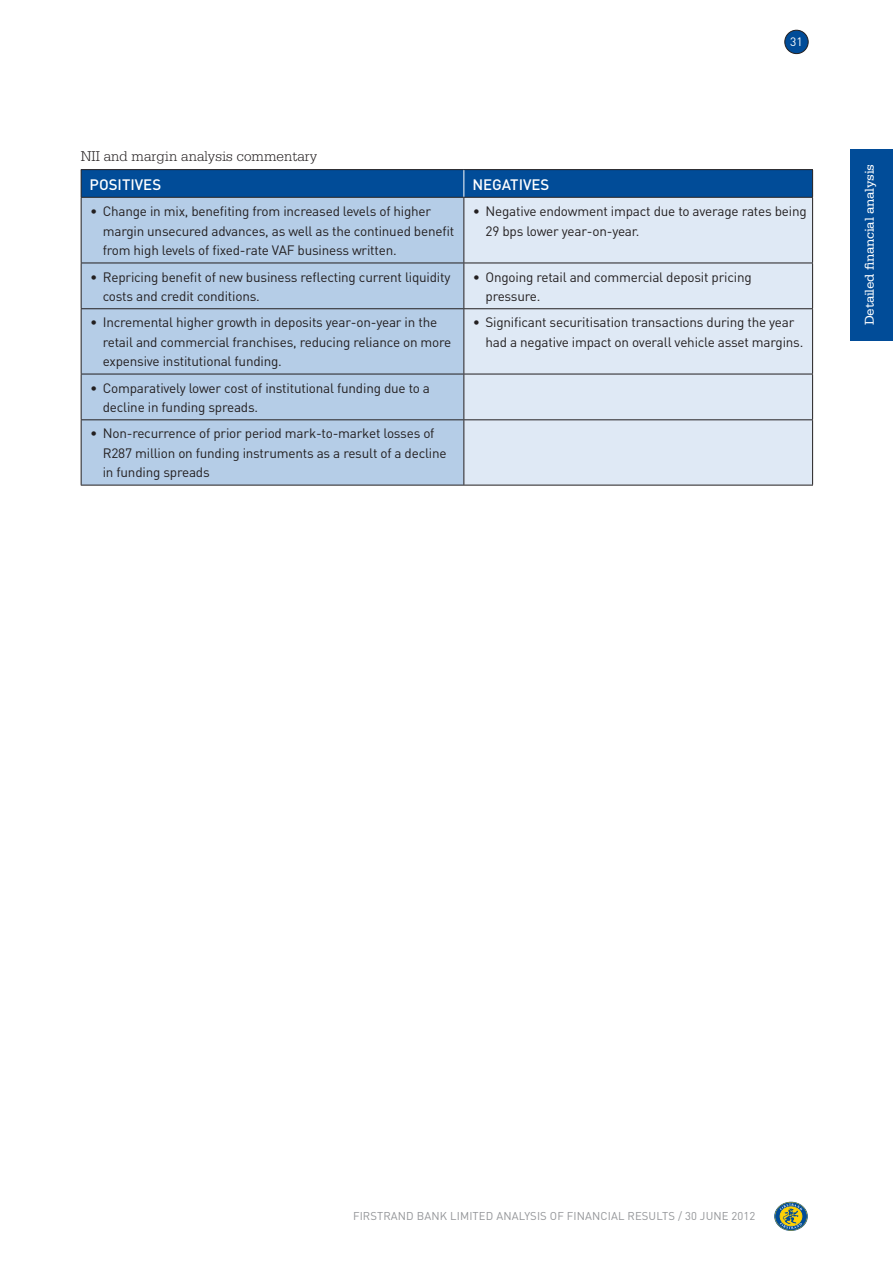
<style>
.page{position:relative;width:893px;height:1263px;background:#fff}
.page>*{position:absolute;margin:0;border:0;box-sizing:border-box;transform-origin:0 0}
.t1{font:300 15px "Serifa";color:#231f20}
.t2{font:500 15px "DIN";color:#fff}
.t3{font:13.5px/19.5px "DIN";letter-spacing:-.015em;color:#231f20}
.t4{font:13.5px "Serifa";letter-spacing:-.015em;color:#fff}
.t5{font:12px "DIN";color:#fff}
.t6{font:11.25px "DIN";letter-spacing:.01em;color:#939598}
.s1{font-weight:300}
</style>
<div class="page">
<div style="left:785px;top:30px;width:23px;height:24px;background:#014c98;border-radius:50%"></div>
<div style="left:784px;top:30px;width:24px;height:24px;border:1px solid #231f20;border-radius:50%"></div>
<div style="left:774px;top:1202px;width:33px;height:29px;border:1px solid #014c98;border-radius:50%"></div>
<svg style="left:775px;top:1203px;width:32px;height:27px"></svg>
<div style="left:775px;top:1203px;width:32px;height:27px;border:1px solid #fed105;border-radius:50%"></div>
<div style="left:776px;top:1203px;width:30px;height:27px;background:#014c98;border-radius:50%"></div>
<div style="left:775px;top:1203px;width:31px;height:27px;border:1px solid #014c98;border-radius:50%"></div>
<svg style="left:779px;top:1204px;width:23px;height:25px"></svg>
<div style="left:850px;top:149px;width:43px;height:191px;background:#014c98"></div>
<div style="left:82px;top:198px;width:381px;height:287px;background:#b5cde7"></div>
<div style="left:464px;top:198px;width:348px;height:287px;background:#dfe9f5"></div>
<hr style="left:81px;top:169px;width:383px;height:1px;background:#231f20">
<hr style="left:464px;top:169px;width:349px;height:1px;background:#231f20">
<svg style="left:81px;top:170px;width:732px;height:27px;background:#014b96"></svg>
<hr style="left:81px;top:197px;width:383px;height:1px;background:#231f20">
<hr style="left:81px;top:198px;width:1px;height:65px;background:#231f20">
<hr style="left:464px;top:197px;width:349px;height:1px;background:#231f20">
<hr style="left:463px;top:198px;width:1px;height:65px;background:#231f20">
<hr style="left:812px;top:198px;width:1px;height:65px;background:#231f20">
<hr style="left:81px;top:263px;width:383px;height:1px;background:#231f20">
<hr style="left:81px;top:263px;width:1px;height:45px;background:#231f20">
<hr style="left:464px;top:263px;width:349px;height:1px;background:#231f20">
<hr style="left:463px;top:263px;width:1px;height:45px;background:#231f20">
<hr style="left:812px;top:263px;width:1px;height:45px;background:#231f20">
<hr style="left:81px;top:308px;width:383px;height:1px;background:#231f20">
<hr style="left:81px;top:309px;width:1px;height:65px;background:#231f20">
<hr style="left:464px;top:308px;width:349px;height:1px;background:#231f20">
<hr style="left:463px;top:309px;width:1px;height:65px;background:#231f20">
<hr style="left:812px;top:309px;width:1px;height:65px;background:#231f20">
<hr style="left:81px;top:374px;width:383px;height:1px;background:#231f20">
<hr style="left:81px;top:374px;width:1px;height:45px;background:#231f20">
<hr style="left:464px;top:374px;width:349px;height:1px;background:#231f20">
<hr style="left:463px;top:374px;width:1px;height:45px;background:#231f20">
<hr style="left:812px;top:374px;width:1px;height:45px;background:#231f20">
<hr style="left:81px;top:419px;width:383px;height:1px;background:#231f20">
<hr style="left:81px;top:420px;width:1px;height:65px;background:#231f20">
<hr style="left:464px;top:419px;width:349px;height:1px;background:#231f20">
<hr style="left:463px;top:420px;width:1px;height:65px;background:#231f20">
<hr style="left:812px;top:420px;width:1px;height:65px;background:#231f20">
<hr style="left:81px;top:485px;width:732px;height:1px;background:#231f20">
<p class="t5" style="left:790px;top:37px;width:14px">31</p>
<p class="t1" style="left:81px;top:151px;width:238px">NII and margin analysis commentary</p>
<p class="t2" style="left:90px;top:179px;width:73px">POSITIVES</p>
<p class="t2" style="left:472px;top:179px;width:79px">NEGATIVES</p>
<p class="t3" style="left:103px;top:203px;width:353px;text-indent:-13px"><span class="s1">•</span> Change in mix, benefiting from increased levels of higher margin unsecured advances, as well as the continued benefit from high levels of fixed-rate VAF business written.</p>
<p class="t3" style="left:485px;top:203px;width:323px;text-indent:-13px"><span class="s1">•</span> Negative endowment impact due to average rates being<br>29 bps lower year-on-year.</p>
<p class="t3" style="left:103px;top:268px;width:349px;text-indent:-13px"><span class="s1">•</span> Repricing benefit of new business reflecting current liquidity costs and credit conditions.</p>
<p class="t3" style="left:485px;top:268px;width:268px;text-indent:-13px"><span class="s1">•</span> Ongoing retail and commercial deposit pricing pressure.</p>
<p class="t3" style="left:103px;top:314px;width:350px;text-indent:-13px"><span class="s1">•</span> Incremental higher growth in deposits year-on-year in the retail and commercial franchises, reducing reliance on more expensive institutional funding.</p>
<p class="t3" style="left:485px;top:314px;width:319px;text-indent:-13px"><span class="s1">•</span> Significant securitisation transactions during the year had a negative impact on overall vehicle asset margins.</p>
<p class="t3" style="left:103px;top:379px;width:329px;text-indent:-13px"><span class="s1">•</span> Comparatively lower cost of institutional funding due to a decline in funding spreads.</p>
<p class="t3" style="left:103px;top:425px;width:345px;text-indent:-13px"><span class="s1">•</span> Non-recurrence of prior period mark-to-market losses of<br>R287 million on funding instruments as a result of a decline in funding spreads</p>
<p class="t4" style="left:865px;top:325px;width:163px;rotate:-90deg">Detailed financial analysis</p>
<p class="t6" style="left:353px;top:1212px;width:404px">FIRSTRAND BANK LIMITED ANALYSIS OF FINANCIAL RESULTS / 30 JUNE 2012</p>
</div>
